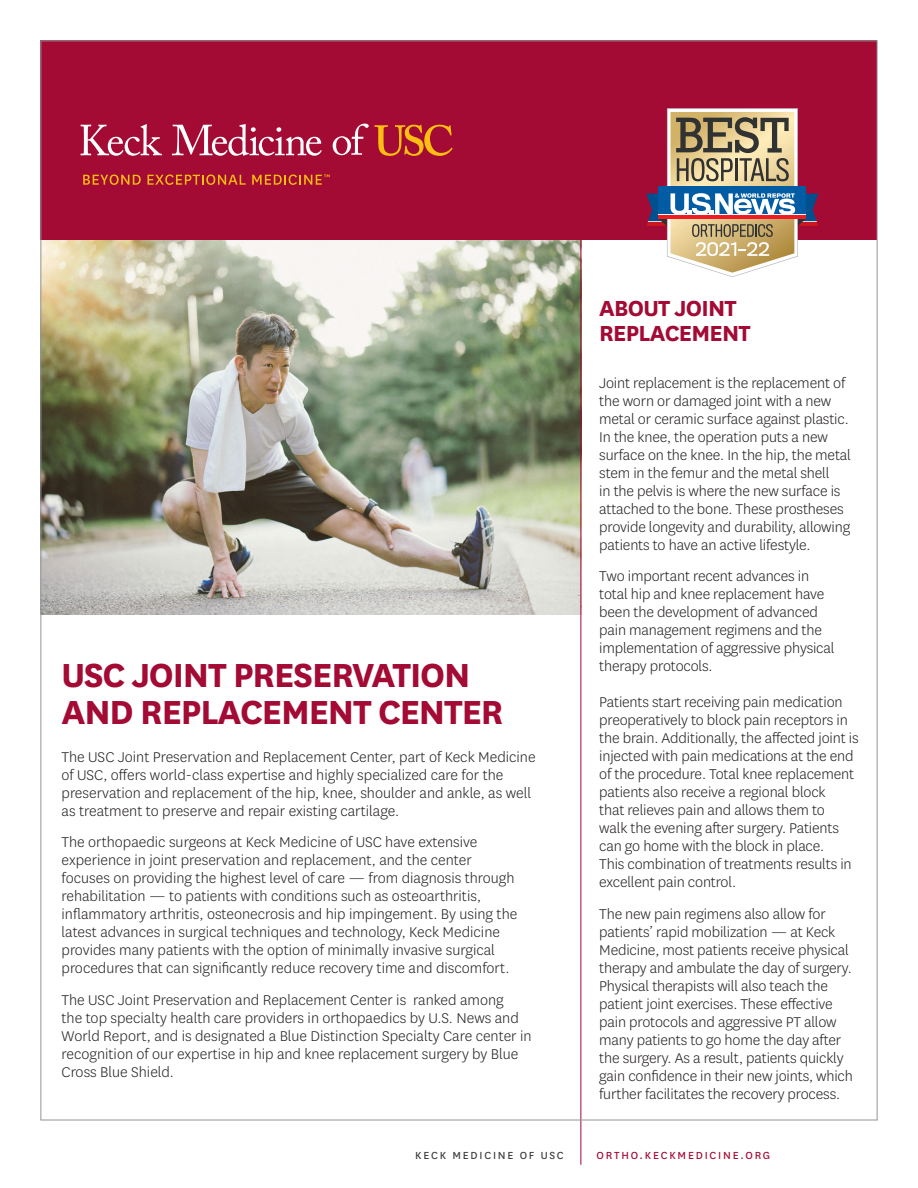
<style>
.page{position:relative;width:918px;height:1188px;background:#fff}
.page>*{position:absolute;margin:0;border:0;box-sizing:border-box;transform-origin:0 0}
.t1{font:700 39px/36.8px "National";letter-spacing:-.03em;color:#a30a34}
.t2{font:700 25.5px/25.5px "National";letter-spacing:-.03em;color:#a30a34}
.main_body_copy{font:300 16.5px/18px "National";letter-spacing:-.01em;color:#231f20}
.t3{font:12px "National";letter-spacing:.15em;color:#a30a34}
.t4{font:12px "National";letter-spacing:.15em;color:#3e3e3f}
</style>
<div class="page">
<img style="left:41px;top:240px;width:539px;height:375px">
<div style="left:40px;top:40px;width:838px;height:200px;background:#a30a34"></div>
<hr style="left:580px;top:192px;width:1px;height:973px;background:#a30a34">
<hr style="left:40px;top:40px;width:838px;height:1px;background:#939598">
<hr style="left:40px;top:40px;width:1px;height:1080px;background:#939598">
<hr style="left:877px;top:40px;width:1px;height:1080px;background:#939598">
<hr style="left:40px;top:1120px;width:838px;height:1px;background:#939598">
<svg style="left:375px;top:125px;width:78px;height:31px"></svg>
<svg style="left:81px;top:124px;width:81px;height:32px"></svg>
<svg style="left:172px;top:124px;width:150px;height:32px"></svg>
<svg style="left:333px;top:124px;width:36px;height:31px"></svg>
<svg style="left:83px;top:175px;width:58px;height:10px"></svg>
<svg style="left:148px;top:175px;width:98px;height:10px"></svg>
<svg style="left:252px;top:175px;width:78px;height:10px"></svg>
<svg style="left:646px;top:108px;width:172px;height:169px"></svg>
<hr style="left:658px;top:214px;width:148px;height:1px;background:#fff">
<hr style="left:659px;top:215px;width:147px;height:4px;background:#ee1d23">
<p class="t1" style="left:62px;top:654px;width:444px">USC JOINT PRESERVATION<br>AND REPLACEMENT CENTER</p>
<p class="main_body_copy" style="left:62px;top:747px;width:476px">The USC Joint Preservation and Replacement Center, part of Keck Medicine of USC, offers world-class expertise and highly specialized care for the preservation and replacement of the hip, knee, shoulder and ankle, as well as treatment to preserve and repair existing cartilage.</p>
<p class="main_body_copy" style="left:62px;top:832px;width:457px">The orthopaedic surgeons at Keck Medicine of USC have extensive experience in joint preservation and replacement, and the center focuses on providing the highest level of care — from diagnosis through rehabilitation — to patients with conditions such as osteoarthritis, inflammatory arthritis, osteonecrosis and hip impingement. By using the latest advances in surgical techniques and technology, Keck Medicine provides many patients with the option of minimally invasive surgical procedures that can significantly reduce recovery time and discomfort.</p>
<p class="main_body_copy" style="left:62px;top:990px;width:472px">The USC Joint Preservation and Replacement Center is ranked among<br>the top specialty health care providers in orthopaedics by U.S. News and World Report, and is designated a Blue Distinction Specialty Care center in recognition of our expertise in hip and knee replacement surgery by Blue Cross Blue Shield.</p>
<p class="t2" style="left:599px;top:293px;width:153px">ABOUT JOINT<br>REPLACEMENT</p>
<p class="main_body_copy" style="left:599px;top:373px;width:253px">Joint replacement is the replacement of the worn or damaged joint with a new metal or ceramic surface against plastic.<br>In the knee, the operation puts a new surface on the knee. In the hip, the metal stem in the femur and the metal shell<br>in the pelvis is where the new surface is attached to the bone. These prostheses provide longevity and durability, allowing patients to have an active lifestyle.</p>
<p class="main_body_copy" style="left:599px;top:567px;width:237px">Two important recent advances in total hip and knee replacement have been the development of advanced pain management regimens and the implementation of aggressive physical therapy protocols.</p>
<p class="main_body_copy" style="left:599px;top:693px;width:261px">Patients start receiving pain medication preoperatively to block pain receptors in the brain. Additionally, the affected joint is injected with pain medications at the end of the procedure. Total knee replacement patients also receive a regional block<br>that relieves pain and allows them to<br>walk the evening after surgery. Patients can go home with the block in place.<br>This combination of treatments results in excellent pain control.</p>
<p class="main_body_copy" style="left:599px;top:904px;width:255px">The new pain regimens also allow for patients’ rapid mobilization — at Keck Medicine, most patients receive physical therapy and ambulate the day of surgery.<br>Physical therapists will also teach the patient joint exercises. These effective pain protocols and aggressive PT allow many patients to go home the day after the surgery. As a result, patients quickly gain confidence in their new joints, which further facilitates the recovery process.</p>
<p class="t4" style="left:415px;top:1148px;width:150px">KECK MEDICINE OF USC</p>
<p class="t3" style="left:597px;top:1148px;width:175px">ORTHO.KECKMEDICINE.ORG</p>
</div>
